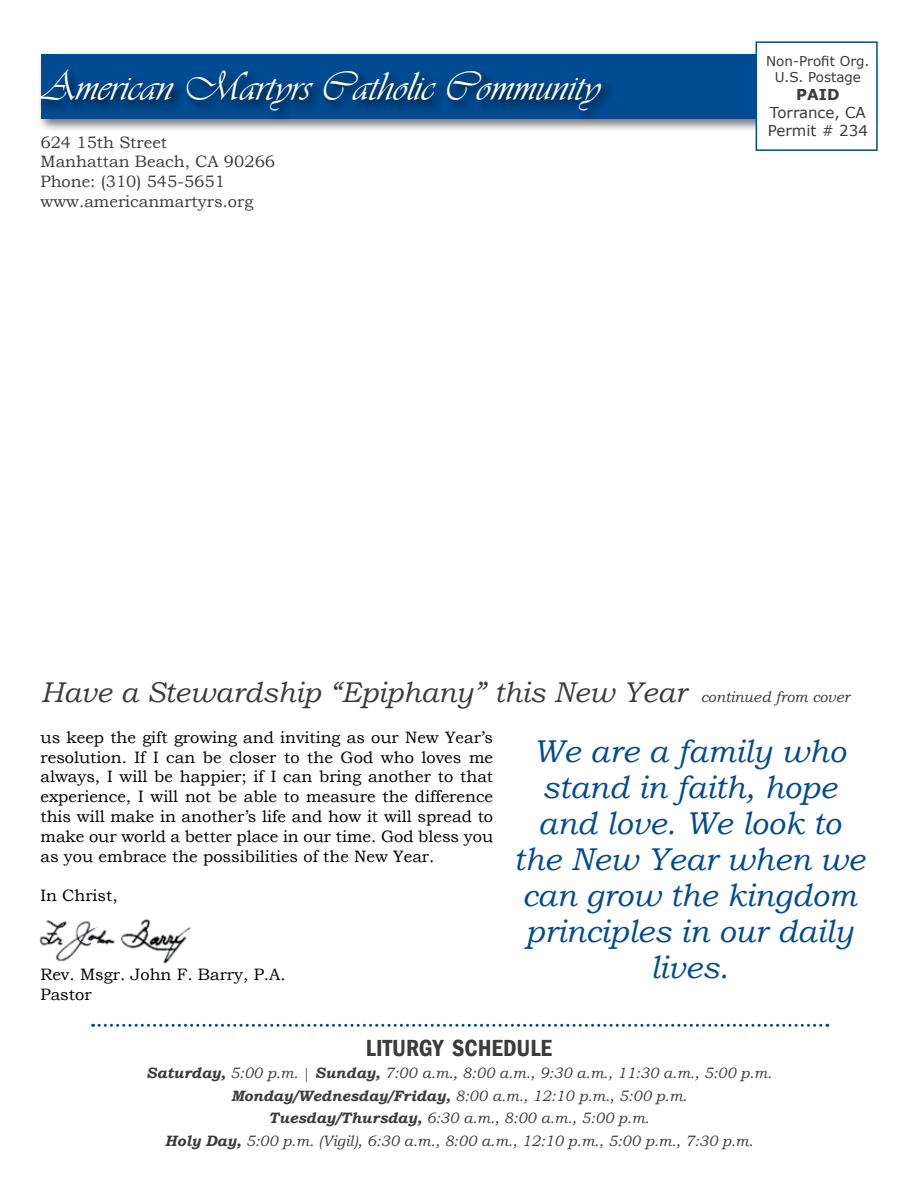
<style>
.page{position:relative;width:918px;height:1188px;background:#fff}
.page>*{position:absolute;margin:0;border:0;box-sizing:border-box;transform-origin:0 0}
.t1{font:42px "Vivaldii";color:#fff}
.t2{font:italic 31.5px/36px "Bookman Old Style";color:#004b91;text-align:center}
.t3{font:italic 28.5px "Bookman Old Style";color:#3b3b3c}
.t4{font:600 condensed 24px "Franklin Gothic";color:#3b3b3c}
.t5{font:16.5px/19.8px "Bookman Old Style";color:#000;text-align:justify}
.t6{font:16.5px/19.8px "Bookman Old Style";color:#3b3b3c}
.t7{font:italic 15px/22.5px "Bookman Old Style";color:#3b3b3c;text-align:center}
.t8{font:15px/18px "Verdana";color:#3b3b3c}
.t9{font:700 15px "Verdana";color:#3b3b3c}
.t10{font:13.5px/16.2px "Verdana";color:#3b3b3c;text-align:center}
.s1{font-size:15px}
.s2{font-weight:700}
.s3{font-family:"Baskerville";font-style:normal}
</style>
<div class="page">
<img style="left:40px;top:919px;width:152px;height:45px">
<div style="left:37px;top:50px;width:845px;height:82px;background:#000;opacity:.51"></div>
<div style="left:41px;top:54px;width:827px;height:65px;background:#004b91"></div>
<div style="left:756px;top:41px;width:122px;height:110px;background:#fff;border:2px solid #004b91"></div>
<div style="left:34px;top:67px;width:579px;height:55px;background:#000;opacity:.75"></div>
<svg style="left:93px;top:1024px;width:728px;height:3px"></svg>
<h1 class="t1" style="left:41px;top:63px;width:560px">American Martyrs Catholic Community</h1>
<p class="t6" style="left:40px;top:132px;width:236px">624 15th Street<br>Manhattan Beach, CA 90266<br>Phone: (310) 545-5651 www.americanmartyrs.org</p>
<p class="t10" style="left:766px;top:52px;width:105px">Non-Profit Org.<br>U.S. Postage</p>
<p class="t9" style="left:796px;top:85px;width:45px">PAID</p>
<p class="t8" style="left:768px;top:103px;width:102px">Torrance, CA<br>Permit # 234</p>
<h3 class="t3" style="left:41px;top:673px;width:811px">Have a Stewardship “Epiphany” this New Year <span class="s1">continued from cover</span></h3>
<p class="t5" style="left:40px;top:727px;width:454px">us keep the gift growing and inviting as our New Year’s resolution. If I can be closer to the God who loves me always, I will be happier; if I can bring another to that experience, I will not be able to measure the difference this will make in another’s life and how it will spread to make our world a better place in our time. God bless you as you embrace the possibilities of the New Year.</p>
<p class="t5" style="left:40px;top:886px;width:79px">In Christ,</p>
<h2 class="t2" style="left:514px;top:733px;width:352px">We are a family who stand in faith, hope and love. We look to the New Year when we can grow the kingdom principles in our daily lives.</h2>
<p class="t5" style="left:40px;top:965px;width:247px">Rev. Msgr. John F. Barry, P.A.<br>Pastor</p>
<h3 class="t4" style="left:366px;top:1032px;width:188px">LITURGY SCHEDULE</h3>
<p class="t7" style="left:146px;top:1062px;width:627px"><span class="s2">Saturday,</span> 5:00 p.m. <span class="s3">|</span> <span class="s2">Sunday,</span> 7:00 a.m., 8:00 a.m., 9:30 a.m., 11:30 a.m., 5:00 p.m.<br><span class="s2">Monday/Wednesday/Friday,</span> 8:00 a.m., 12:10 p.m., 5:00 p.m.<br><span class="s2">Tuesday/Thursday,</span> 6:30 a.m., 8:00 a.m., 5:00 p.m.<br><span class="s2">Holy Day,</span> 5:00 p.m. (Vigil), 6:30 a.m., 8:00 a.m., 12:10 p.m., 5:00 p.m., 7:30 p.m.</p>
</div>
